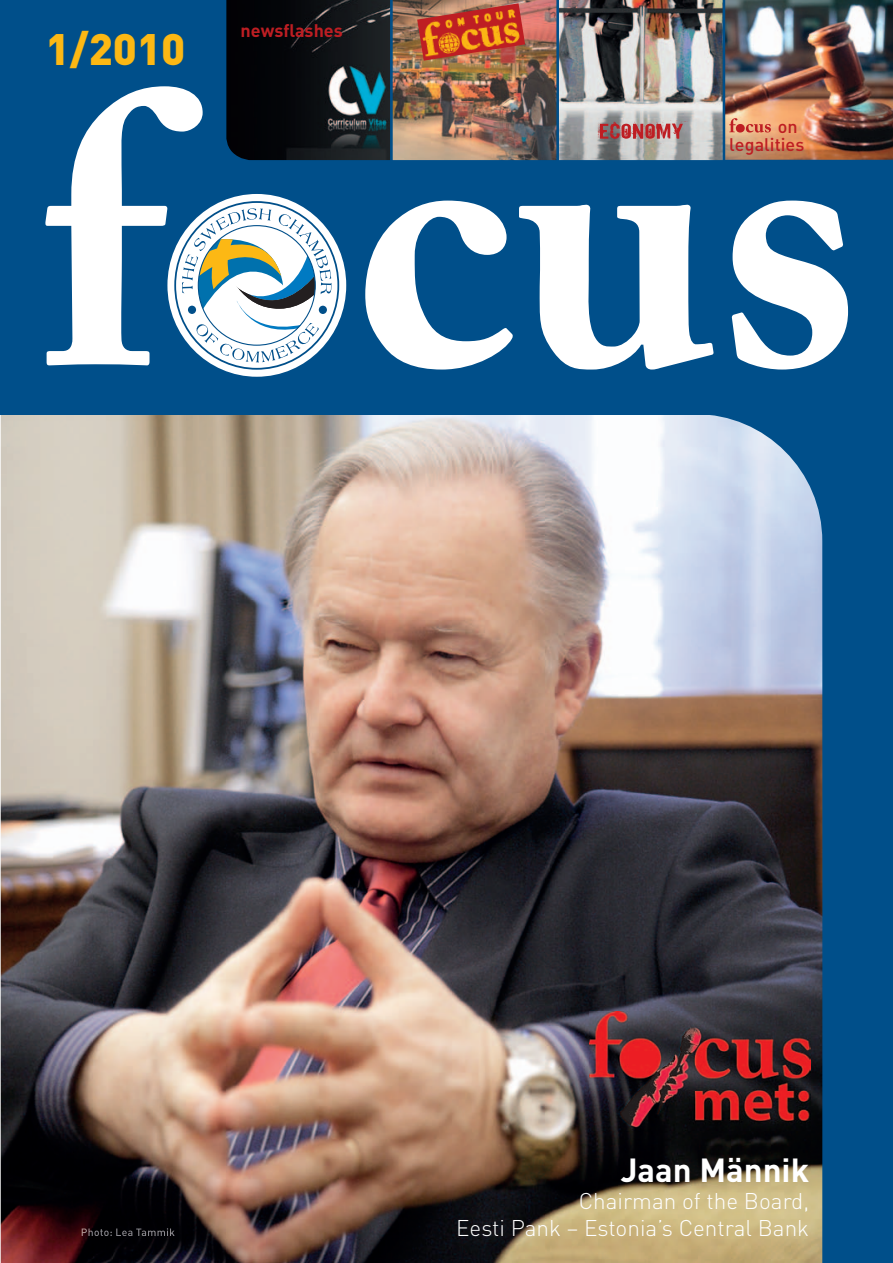
<style>
.page{position:relative;width:893px;height:1263px;background:#fff}
.page>*{position:absolute;margin:0;border:0;box-sizing:border-box;transform-origin:0 0}
.t1{font:900 43.5px "DIN";color:#fcb814}
.t2{font:700 33px "DIN";color:#fff}
.t3{font:300 22.5px/27px "DIN";color:#fff;text-align:right}
.t4{font:18px/18px "DIN Medium Alternate";letter-spacing:.005em;color:#be1e23}
.t5{font:700 18px "DIN";color:#be1e23}
</style>
<div class="page">
<img style="left:1px;top:414px;width:685px;height:849px">
<div style="left:870px;top:0;width:23px;height:1263px;background:#004f8a"></div>
<div style="left:0;top:0;width:893px;height:414px;background:#004f8a"></div>
<svg style="left:365px;top:201px;width:148px;height:169px"></svg>
<svg style="left:519px;top:205px;width:195px;height:165px"></svg>
<svg style="left:732px;top:201px;width:116px;height:169px"></svg>
<div style="left:167px;top:194px;width:179px;height:183px;background:#fff;border-radius:50%"></div>
<svg style="left:45px;top:86px;width:294px;height:284px"></svg>
<img style="left:226px;top:0;width:164px;height:160px">
<img style="left:393px;top:0;width:163px;height:160px">
<img style="left:559px;top:0;width:164px;height:160px">
<img style="left:725px;top:0;width:168px;height:160px">
<svg style="left:686px;top:414px;width:184px;height:849px;background:#566d80"></svg>
<svg style="left:729px;top:118px;width:42px;height:15px"></svg>
<img style="left:590px;top:1012px;width:220px;height:118px">
<svg style="left:597px;top:120px;width:91px;height:23px;background:#b17a7b"></svg>
<svg style="left:417px;top:3px;width:108px;height:58px"></svg>
<img style="left:418px;top:7px;width:107px;height:54px">
<img style="left:82px;top:1228px;width:93px;height:8px">
<h1 class="t1" style="left:46px;top:20px;width:141px">1/2010</h1>
<p class="t5" style="left:241px;top:18px;width:104px">newsflashes</p>
<p class="t4" style="left:729px;top:116px;width:77px;text-indent:48px">on legalities</p>
<h2 class="t2" style="left:621px;top:1148px;width:190px">Jaan Männik</h2>
<p class="t3" style="left:456px;top:1187px;width:355px">Chairman of the Board,<br>Eesti Pank – Estonia’s Central Bank</p>
</div>
